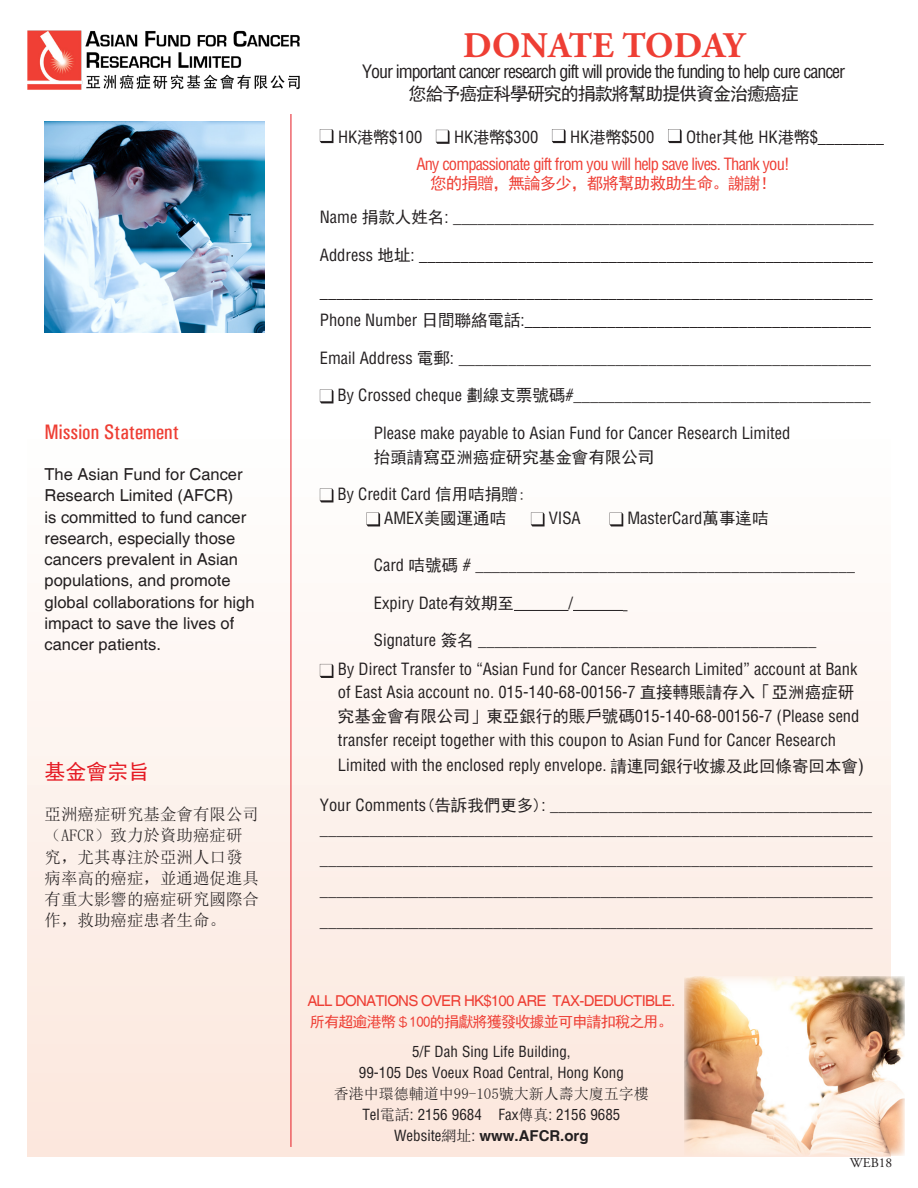
<style>
.page{position:relative;width:918px;height:1188px;background:#fff}
.page>*{position:absolute;margin:0;border:0;box-sizing:border-box;transform-origin:0 0}
.ø{font:700 36px "Adobe Garamond Pro";letter-spacing:.015em;color:#ee3e34}
.t1{font:21px "Univers Condensed";color:#ee3e34}
.t2{font:21px "Sim Hei";color:#e51a23}
.ø-2{font:condensed 18px/21.6px "Helvetica";letter-spacing:-.06em;color:#231f20;text-align:center}
.ø-3{font:condensed 16.5px/24px "Helvetica";color:#231f20}
.ø-4{font:300 16.5px/24px "Helvetica Neue";color:#231f20}
.t3{font:16.5px/21.3px "Helvetica";color:#231f20}
.t4{font:16.5px/21.3px "Sim Sun";color:#231f20}
.ø-5{font:condensed 16.5px/19.8px "Helvetica";letter-spacing:-.05em;color:#ee3e34;text-align:center}
.ø-6{font:16.5px "Adobe Garamond Pro";color:#231f20}
.ø-7{font:condensed 15px/21px "Helvetica";color:#231f20;text-align:center}
.t5{font:15px/21.3px "Helvetica";letter-spacing:-.05em;color:#ee3e34}
.t6{font:13.5px "Adobe Garamond Pro";color:#231f20}
.s1{font-family:"Sim Hei";font-stretch:normal}
.s2{font-family:"Helvetica";font-stretch:condensed}
.s3{font-family:"Sim Hei"}
.s4{font-family:"Helvetica";font-weight:400;font-stretch:condensed}
.s5{font-family:"Sim Hei";font-weight:400}
.s6{font-size:18px}
.s7{font-family:"Sim Sun";font-stretch:normal}
.s8{font-weight:700;font-stretch:normal}
</style>
<div class="page">
<div style="left:27px;top:421px;width:864px;height:735px;background:linear-gradient(to bottom,#feffff,#fbe7dc)"></div>
<img style="left:44px;top:121px;width:221px;height:212px">
<hr style="left:291px;top:114px;width:1px;height:1033px;background:#e51a23">
<img style="left:684px;top:976px;width:220px;height:180px">
<hr style="left:514px;top:610px;width:54px;height:1px;background:#231f20">
<hr style="left:573px;top:610px;width:50px;height:1px;background:#231f20">
<svg style="left:320px;top:389px;width:13px;height:14px"></svg>
<svg style="left:320px;top:488px;width:13px;height:14px"></svg>
<svg style="left:366px;top:512px;width:14px;height:14px"></svg>
<svg style="left:531px;top:512px;width:14px;height:14px"></svg>
<svg style="left:610px;top:512px;width:13px;height:14px"></svg>
<svg style="left:320px;top:664px;width:13px;height:14px"></svg>
<img style="left:27px;top:30px;width:273px;height:60px">
<svg style="left:320px;top:129px;width:13px;height:14px"></svg>
<svg style="left:436px;top:130px;width:14px;height:14px"></svg>
<svg style="left:552px;top:129px;width:14px;height:14px"></svg>
<svg style="left:668px;top:129px;width:14px;height:14px"></svg>
<p class="t1" style="left:45px;top:419px;width:136px">Mission Statement</p>
<p class="t3" style="left:45px;top:464px;width:212px">The Asian Fund for Cancer<br>Research Limited (AFCR)<br>is committed to fund cancer research, especially those cancers prevalent in Asian populations, and promote global collaborations for high impact to save the lives of cancer patients.</p>
<p class="t2" style="left:45px;top:761px;width:106px">基金會宗旨</p>
<p class="t4" style="left:45px;top:804px;width:216px">亞洲癌症研究基金會有限公司（AFCR）致力於資助癌症研究，尤其專注於亞洲人口發病率高的癌症，並通過促進具有重大影響的癌症研究國際合作，救助癌症患者生命。</p>
<p class="ø" style="left:463px;top:25px;width:283px">DONATE TODAY</p>
<p class="ø-2" style="left:362px;top:61px;width:484px">Your important cancer research gift will provide the funding to help cure cancer<span class="s1">您給予癌症科學研究的捐款將幫助提供資金治癒癌症</span></p>
<p class="ø-3" style="left:338px;top:125px;width:86px">HK<span class="s1">港幣</span>$100</p>
<p class="ø-3" style="left:454px;top:125px;width:86px">HK<span class="s1">港幣</span>$300</p>
<p class="ø-3" style="left:570px;top:125px;width:86px">HK<span class="s1">港幣</span>$500</p>
<p class="ø-3" style="left:686px;top:125px;width:199px">Other<span class="s1">其他</span> HK<span class="s1">港幣</span>$________</p>
<p class="ø-5" style="left:416px;top:153px;width:375px">Any compassionate gift from you will help save lives. Thank you!<span class="s1">您的捐贈，無論多少，都將幫助救助生命。謝謝！</span></p>
<p class="ø-6" style="left:320px;top:208px;width:556px"><span class="s2">Name</span> <span class="s3">捐款人姓名</span><span class="s2">:</span> ___________________________________________________</p>
<p class="ø-3" style="left:320px;top:243px;width:555px">Address <span class="s1">地址</span>: _______________________________________________________</p>
<p class="ø-3" style="left:320px;top:280px;width:554px">___________________________________________________________________</p>
<p class="ø-3" style="left:320px;top:308px;width:553px">Phone Number <span class="s1">日間聯絡電話</span>:__________________________________________</p>
<p class="ø-4" style="left:320px;top:346px;width:553px"><span class="s4">Email Address</span> <span class="s5">電郵</span><span class="s4">:</span> __________________________________________________</p>
<p class="ø-4" style="left:338px;top:383px;width:534px"><span class="s4">By Crossed cheque</span> <span class="s5">劃線支票號碼</span><span class="s4">#</span>____________________________________</p>
<p class="ø-3" style="left:374px;top:421px;width:418px">Please make payable to Asian Fund for Cancer Research Limited<span class="s1">抬頭請寫亞洲癌症研究基金會有限公司</span></p>
<p class="ø-3" style="left:384px;top:482px;width:143px;text-indent:-47px">By Credit Card <span class="s1">信用咭捐贈:<br></span>AMEX<span class="s1">美國運通咭</span></p>
<p class="ø-3" style="left:549px;top:506px;width:34px">VISA</p>
<p class="ø-3" style="left:627px;top:506px;width:143px">MasterCard<span class="s1">萬事達咭</span></p>
<p class="ø-4" style="left:374px;top:553px;width:483px"><span class="s4">Card</span> <span class="s5">咭號碼</span> <span class="s4">#</span> ______________________________________________</p>
<p class="ø-3" style="left:374px;top:591px;width:142px">Expiry Date<span class="s1">有效期至</span></p>
<p class="ø-3" style="left:568px;top:591px;width:6px">/</p>
<p class="ø-4" style="left:374px;top:628px;width:444px"><span class="s4">Signature</span> <span class="s5">簽名</span> _________________________________________</p>
<p class="ø-3" style="left:338px;top:657px;width:528px">By Direct Transfer to “Asian Fund for Cancer Research Limited” account at Bank of East Asia account no. 015-140-68-00156-7 <span class="s1">直接轉賬請存入「亞洲癌症研究基金會有限公司」東亞銀行的賬戶號碼</span>015-140-68-00156-7 (Please send transfer receipt together with this coupon to Asian Fund for Cancer Research Limited with the enclosed reply envelope. <span class="s1">請連同銀行收據及此回條寄回本會</span><span class="s6">)</span></p>
<p class="ø-4" style="left:320px;top:793px;width:554px"><span class="s4">Your Comments</span><span class="s5">(告訴我們更多)</span><span class="s4">:</span> _______________________________________ ___________________________________________________________________</p>
<p class="ø-4" style="left:320px;top:847px;width:554px">___________________________________________________________________</p>
<p class="ø-4" style="left:320px;top:878px;width:554px">___________________________________________________________________</p>
<p class="ø-4" style="left:320px;top:909px;width:554px">___________________________________________________________________</p>
<p class="t5" style="left:307px;top:991px;width:370px">ALL DONATIONS OVER HK$100 ARE TAX-DEDUCTIBLE.<span class="s3">所有超逾港幣＄100的捐獻將獲發收據並可申請扣稅之用。</span></p>
<p class="ø-7" style="left:334px;top:1040px;width:316px">5/F Dah Sing Life Building,<br>99-105 Des Voeux Road Central, Hong Kong<br><span class="s7">香港中環德輔道中99-105號大新人壽大廈五字樓<br></span>Tel<span class="s7">電話</span>: 2156 9684 Fax<span class="s7">傳真</span>: 2156 9685<br>Website<span class="s7">網址</span>: <span class="s8">www.AFCR.org</span></p>
<p class="t6" style="left:850px;top:1155px;width:44px">WEB18</p>
</div>
